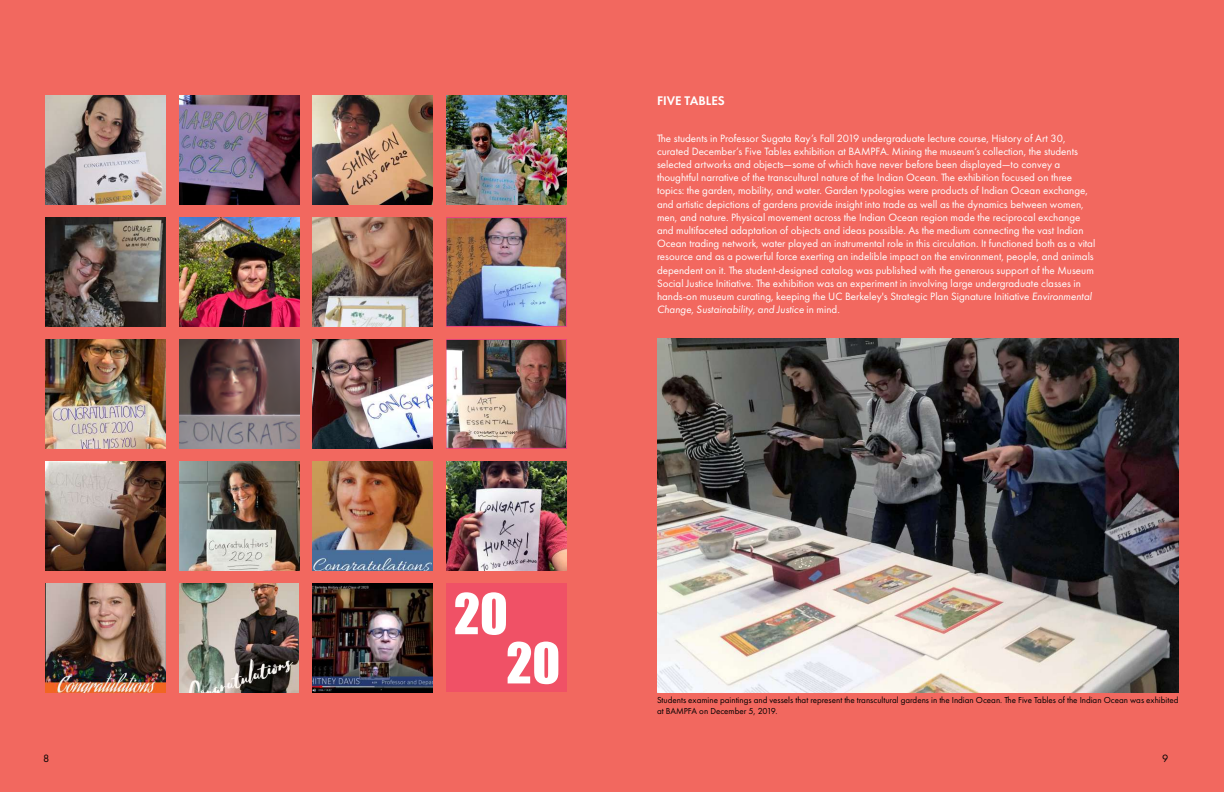
<style>
.page{position:relative;width:1224px;height:792px;background:#f2685f}
.page>*{position:absolute;margin:0;border:0;box-sizing:border-box;transform-origin:0 0}
.t1{font:52px/49.2px "Impact";color:#fff}
.t2{font:600 13px "Futura PT";color:#fff}
.t3{font:11px/13.2px "Futura PT";color:#fff}
.t4{font:11px "Futura PT";color:#000}
.t5{font:9px/10.8px "Futura PT";color:#000}
.s1{font-style:italic}
</style>
<div class="page">
<img style="left:46px;top:96px;width:120px;height:109px">
<img style="left:179px;top:96px;width:121px;height:109px">
<img style="left:312px;top:96px;width:121px;height:109px">
<img style="left:446px;top:96px;width:120px;height:109px">
<img style="left:46px;top:218px;width:120px;height:108px">
<img style="left:179px;top:218px;width:121px;height:108px">
<img style="left:312px;top:218px;width:121px;height:108px">
<img style="left:448px;top:220px;width:116px;height:104px">
<img style="left:46px;top:339px;width:120px;height:109px">
<img style="left:179px;top:339px;width:121px;height:109px">
<img style="left:312px;top:339px;width:121px;height:109px">
<img style="left:448px;top:341px;width:116px;height:105px">
<img style="left:46px;top:461px;width:120px;height:109px">
<img style="left:179px;top:461px;width:121px;height:109px">
<img style="left:312px;top:461px;width:121px;height:109px">
<img style="left:446px;top:461px;width:120px;height:109px">
<img style="left:46px;top:583px;width:120px;height:109px">
<img style="left:179px;top:583px;width:120px;height:109px">
<img style="left:312px;top:584px;width:121px;height:108px">
<div style="left:446px;top:583px;width:120px;height:109px;background:#f05166"></div>
<img style="left:657px;top:339px;width:522px;height:354px">
<p class="t2" style="left:657px;top:92px;width:69px">FIVE TABLES</p>
<p class="t3" style="left:657px;top:131px;width:440px">The students in Professor Sugata Ray’s Fall 2019 undergraduate lecture course, History of Art 30, curated December’s Five Tables exhibition at BAMPFA. Mining the museum’s collection, the students selected artworks and objects—some of which have never before been displayed—to convey a thoughtful narrative of the transcultural nature of the Indian Ocean. The exhibition focused on three topics: the garden, mobility, and water. Garden typologies were products of Indian Ocean exchange, and artistic depictions of gardens provide insight into trade as well as the dynamics between women, men, and nature. Physical movement across the Indian Ocean region made the reciprocal exchange and multifaceted adaptation of objects and ideas possible. As the medium connecting the vast Indian Ocean trading network, water played an instrumental role in this circulation. It functioned both as a vital resource and as a powerful force exerting an indelible impact on the environment, people, and animals dependent on it. The student-designed catalog was published with the generous support of the Museum Social Justice Initiative. The exhibition was an experiment in involving large undergraduate classes in hands-on museum curating, keeping the UC Berkeley's Strategic Plan Signature Initiative <span class="s1">Environmental Change, Sustainability, and Justice</span> in mind.</p>
<h1 class="t1" style="left:506px;top:588px;width:55px;text-indent:-52px">20<br>20</h1>
<p class="t5" style="left:657px;top:694px;width:523px">Students examine paintings and vessels that represent the transcultural gardens in the Indian Ocean. The Five Tables of the Indian Ocean was exhibited at BAMPFA on December 5, 2019.</p>
<p class="t4" style="left:43px;top:752px;width:8px">8</p>
<p class="t4" style="left:1162px;top:752px;width:8px">9</p>
</div>
